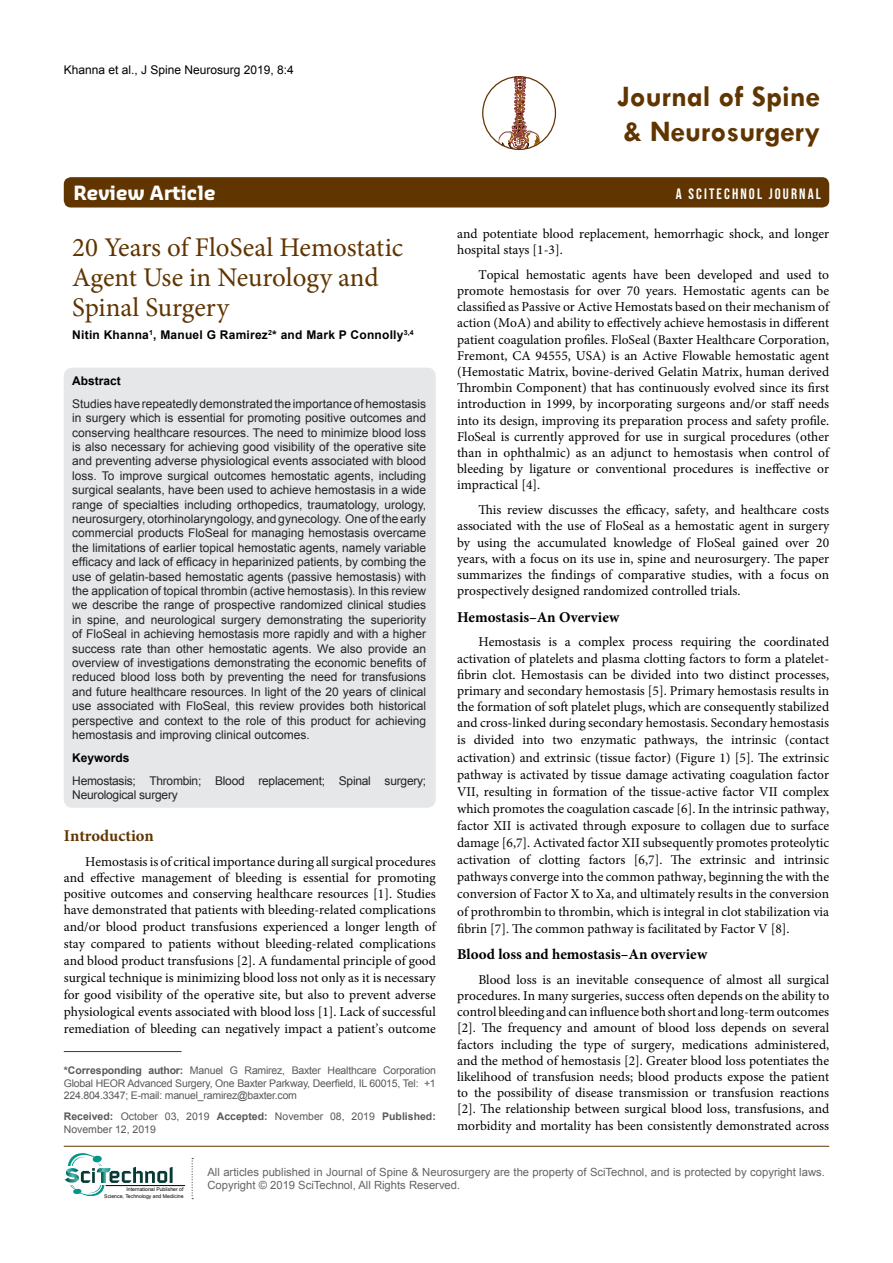
<style>
.page{position:relative;width:893px;height:1263px;background:#fff}
.page>*{position:absolute;margin:0;border:0;box-sizing:border-box;transform-origin:0 0}
.t1{font:700 30px/34.5px "Tw Cen";color:#603500}
.t2{font:27px/30px "Minion Pro";color:#603500}
.t3{font:700 19.2px "Sansa";color:#fff}
.t4{font:700 16.5px "Minion Pro";color:#603500}
.t5{font:700 15px "Minion Pro";color:#000}
.t6{font:15px "Bebas Neue";letter-spacing:.14em;color:#fff}
.t7{font:13.5px/16.2px "Minion Pro";color:#000;text-align:justify}
.t8{font:12px/14.4px "Arial";letter-spacing:-.02em;color:#212529;text-align:justify}
.t9{font:700 12px "Arial";letter-spacing:.02em;color:#000}
.t10{font:12px "Arial";color:#000}
.t11{font:700 12px "Arial";color:#000}
.t12{font:11.25px/13.5px "Arial";color:#636466}
.t13{font:10.5px/12.6px "Arial";letter-spacing:-.02em;color:#58595b;text-align:justify}
.t14{font:10.5px/12.6px "Arial";color:#58595b}
.t15{font:5.1px/6.1px "Arial";color:#000;text-align:right}
.s1{font-weight:700}
</style>
<div class="page">
<div style="left:64px;top:177px;width:765px;height:30px;background:#603500;border-radius:7px"></div>
<hr style="left:64px;top:1146px;width:765px;height:1px;background:#603500">
<svg style="left:499px;top:77px;width:41px;height:73px"></svg>
<div style="left:482px;top:76px;width:74px;height:74px;border:1px solid #613600;border-radius:50%"></div>
<hr style="left:106px;top:1185px;width:79px;height:1px;background:#000">
<svg style="left:192px;top:1158px;width:1px;height:41px"></svg>
<svg style="left:65px;top:1153px;width:108px;height:43px"></svg>
<div style="left:64px;top:368px;width:372px;height:440px;background:#e6e7e8;border-radius:9px"></div>
<hr style="left:64px;top:1051px;width:118px;height:1px;background:#603500">
<p class="t10" style="left:64px;top:62px;width:232px">Khanna et al., J Spine Neurosurg 2019, 8:4</p>
<h1 class="t1" style="left:617px;top:79px;width:205px">Journal of Spine &amp; Neurosurgery</h1>
<h3 class="t3" style="left:74px;top:181px;width:144px">Review Article</h3>
<p class="t6" style="left:676px;top:185px;width:147px">A SCITECHNOL JOURNAL</p>
<h2 class="t2" style="left:72px;top:233px;width:333px">20 Years of FloSeal Hemostatic<br>Agent Use in Neurology and<br>Spinal Surgery</h2>
<p class="t9" style="left:72px;top:327px;width:343px">Nitin Khanna<sup>1</sup>, Manuel G Ramirez<sup>2</sup>* and Mark P Connolly<sup>3,4</sup></p>
<p class="t11" style="left:72px;top:373px;width:50px">Abstract</p>
<p class="t8" style="left:72px;top:396px;width:356px">Studies have repeatedly demonstrated the importance of hemostasis in surgery which is essential for promoting positive outcomes and conserving healthcare resources. The need to minimize blood loss is also necessary for achieving good visibility of the operative site and preventing adverse physiological events associated with blood loss. To improve surgical outcomes hemostatic agents, including surgical sealants, have been used to achieve hemostasis in a wide range of specialties including orthopedics, traumatology, urology, neurosurgery, otorhinolaryngology, and gynecology. One of the early commercial products FloSeal for managing hemostasis overcame the limitations of earlier topical hemostatic agents, namely variable efficacy and lack of efficacy in heparinized patients, by combing the use of gelatin-based hemostatic agents (passive hemostasis) with the application of topical thrombin (active hemostasis). In this review we describe the range of prospective randomized clinical studies in spine, and neurological surgery demonstrating the superiority of FloSeal in achieving hemostasis more rapidly and with a higher success rate than other hemostatic agents. We also provide an overview of investigations demonstrating the economic benefits of reduced blood loss both by preventing the need for transfusions and future healthcare resources. In light of the 20 years of clinical use associated with FloSeal, this review provides both historical perspective and context to the role of this product for achieving hemostasis and improving clinical outcomes.</p>
<p class="t11" style="left:72px;top:750px;width:59px">Keywords</p>
<p class="t8" style="left:72px;top:774px;width:355px">Hemostasis; Thrombin; Blood replacement; Spinal surgery;<br>Neurological surgery</p>
<p class="t4" style="left:64px;top:824px;width:92px">Introduction</p>
<p class="t7" style="left:64px;top:853px;width:374px;line-height:16.8px;text-indent:21px">Hemostasis is of critical importance during all surgical procedures and effective management of bleeding is essential for promoting positive outcomes and conserving healthcare resources [1]. Studies have demonstrated that patients with bleeding-related complications and/or blood product transfusions experienced a longer length of stay compared to patients without bleeding-related complications and blood product transfusions [2]. A fundamental principle of good surgical technique is minimizing blood loss not only as it is necessary for good visibility of the operative site, but also to prevent adverse physiological events associated with blood loss [1]. Lack of successful remediation of bleeding can negatively impact a patient’s outcome</p>
<p class="t13" style="left:64px;top:1064px;width:374px"><span class="s1">*Corresponding author:</span> Manuel G Ramirez, Baxter Healthcare Corporation Global HEOR Advanced Surgery, One Baxter Parkway, Deerfield, IL 60015, Tel: +1<br>224.804.3347; E-mail: manuel_ramirez@baxter.com</p>
<p class="t14" style="left:64px;top:1110px;width:374px"><span class="s1">Received:</span> October 03, 2019 <span class="s1">Accepted:</span> November 08, 2019 <span class="s1">Published:<br></span>November 12, 2019</p>
<p class="t7" style="left:457px;top:225px;width:374px">and potentiate blood replacement, hemorrhagic shock, and longer hospital stays [1-3].</p>
<p class="t7" style="left:457px;top:266px;width:374px;text-indent:21px">Topical hemostatic agents have been developed and used to promote hemostasis for over 70 years. Hemostatic agents can be classified as Passive or Active Hemostats based on their mechanism of action (MoA) and ability to effectively achieve hemostasis in different patient coagulation profiles. FloSeal (Baxter Healthcare Corporation, Fremont, CA 94555, USA) is an Active Flowable hemostatic agent (Hemostatic Matrix, bovine-derived Gelatin Matrix, human derived Thrombin Component) that has continuously evolved since its first introduction in 1999, by incorporating surgeons and/or staff needs into its design, improving its preparation process and safety profile.<br>FloSeal is currently approved for use in surgical procedures (other than in ophthalmic) as an adjunct to hemostasis when control of bleeding by ligature or conventional procedures is ineffective or impractical [4].</p>
<p class="t7" style="left:457px;top:502px;width:374px;text-indent:21px">This review discusses the efficacy, safety, and healthcare costs associated with the use of FloSeal as a hemostatic agent in surgery by using the accumulated knowledge of FloSeal gained over 20 years, with a focus on its use in, spine and neurosurgery. The paper summarizes the findings of comparative studies, with a focus on prospectively designed randomized controlled trials.</p>
<p class="t5" style="left:457px;top:606px;width:164px">Hemostasis–An Overview</p>
<p class="t7" style="left:457px;top:634px;width:374px;line-height:16.8px;text-indent:21px">Hemostasis is a complex process requiring the coordinated activation of platelets and plasma clotting factors to form a platelet&shy;fibrin clot. Hemostasis can be divided into two distinct processes, primary and secondary hemostasis [5]. Primary hemostasis results in the formation of soft platelet plugs, which are consequently stabilized and cross-linked during secondary hemostasis. Secondary hemostasis is divided into two enzymatic pathways, the intrinsic (contact activation) and extrinsic (tissue factor) (Figure 1) [5]. The extrinsic pathway is activated by tissue damage activating coagulation factor VII, resulting in formation of the tissue-active factor VII complex which promotes the coagulation cascade [6]. In the intrinsic pathway, factor XII is activated through exposure to collagen due to surface damage [6,7]. Activated factor XII subsequently promotes proteolytic activation of clotting factors [6,7]. The extrinsic and intrinsic pathways converge into the common pathway, beginning the with the conversion of Factor X to Xa, and ultimately results in the conversion of prothrombin to thrombin, which is integral in clot stabilization via fibrin [7]. The common pathway is facilitated by Factor V [8].</p>
<p class="t5" style="left:457px;top:944px;width:252px">Blood loss and hemostasis–An overview</p>
<p class="t7" style="left:457px;top:971px;width:374px;text-indent:21px">Blood loss is an inevitable consequence of almost all surgical procedures. In many surgeries, success often depends on the ability to control bleeding and can influence both short and long-term outcomes [2]. The frequency and amount of blood loss depends on several factors including the type of surgery, medications administered, and the method of hemostasis [2]. Greater blood loss potentiates the likelihood of transfusion needs; blood products expose the patient to the possibility of disease transmission or transfusion reactions [2]. The relationship between surgical blood loss, transfusions, and morbidity and mortality has been consistently demonstrated across</p>
<p class="t15" style="left:104px;top:1186px;width:81px">International Publisher of<br>Science, Technology and Medicine</p>
<p class="t12" style="left:207px;top:1165px;width:619px">All articles published in Journal of Spine &amp; Neurosurgery are the property of SciTechnol, and is protected by copyright laws.<br>Copyright © 2019 SciTechnol, All Rights Reserved.</p>
</div>
